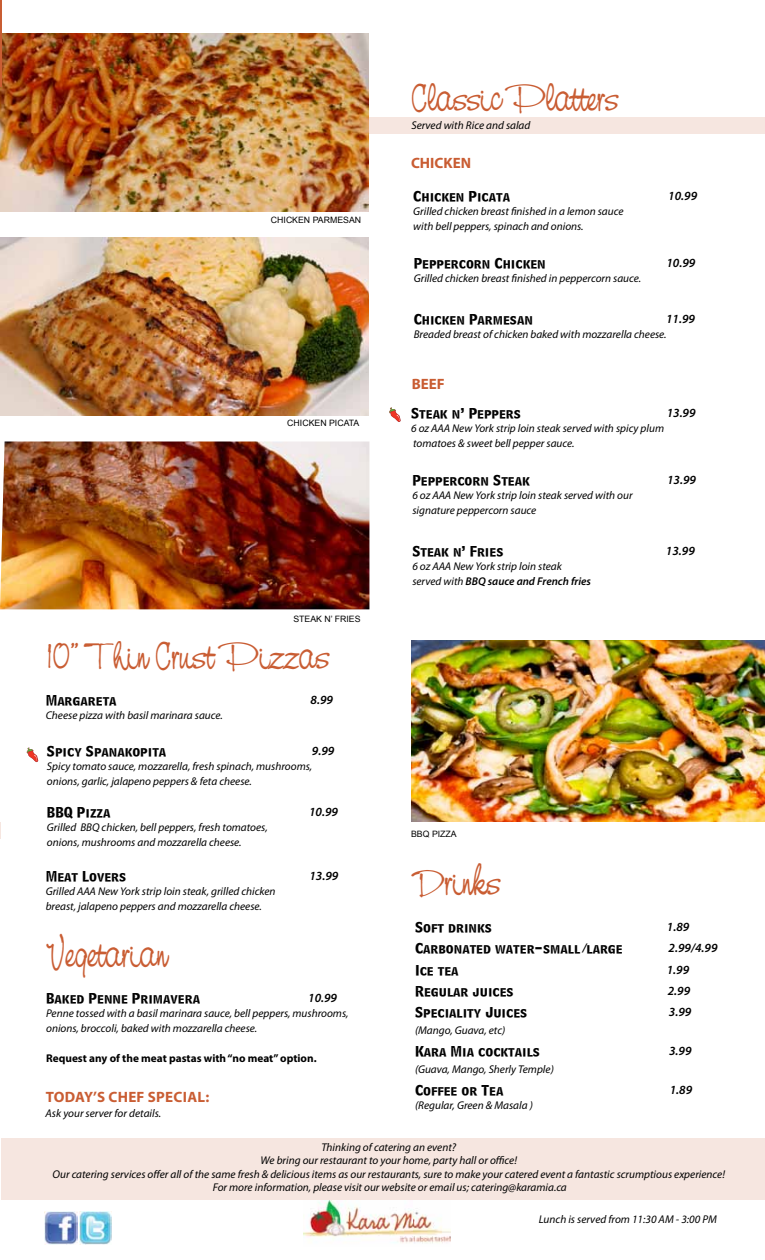
<style>
.page{position:relative;width:765px;height:1260px;background:#fff}
.page>*{position:absolute;margin:0;border:0;box-sizing:border-box;transform-origin:0 0}
.t1{font:37.5px "Nevison Cas D";color:#c95d33}
.t2{font:700 15px "Myriad Pro";letter-spacing:.02em;color:#c95d33}
.t3{font:12.5px "Bell Centennial BT Bold Listing";color:#000}
.t4{font:italic 600 12.5px "Myriad Pro";color:#000}
.t5{font:italic 11.25px/15px "Myriad Pro";color:#000}
.t6{font:700 11.25px "Myriad Pro";color:#000}
.t7{font:8.75px "Arial";color:#000}
.s1{font-weight:600}
.s2{font-family:"Myriad Pro";font-weight:600;font-style:italic}
</style>
<div class="page">
<img style="left:412px;top:641px;width:353px;height:180px">
<img style="left:0;top:237px;width:368px;height:179px">
<img style="left:0;top:34px;width:368px;height:177px">
<hr style="left:0;top:0;width:1px;height:86px;background:#c95d33">
<div style="left:1px;top:1138px;width:764px;height:61px;background:#f6e6e0"></div>
<svg style="left:0;top:822px;width:1px;height:17px"></svg>
<div style="left:361px;top:117px;width:404px;height:17px;background:#f6e6e0"></div>
<img style="left:303px;top:1200px;width:148px;height:43px">
<img style="left:0;top:442px;width:369px;height:167px">
<svg style="left:389px;top:407px;width:12px;height:15px"></svg>
<svg style="left:27px;top:748px;width:11px;height:14px"></svg>
<img style="left:45px;top:1212px;width:32px;height:32px">
<img style="left:79px;top:1212px;width:33px;height:32px">
<p class="t7" style="left:271px;top:214px;width:92px">CHICKEN PARMESAN</p>
<p class="t7" style="left:287px;top:417px;width:74px">CHICKEN PICATA</p>
<p class="t7" style="left:293px;top:613px;width:69px">STEAK N’ FRIES</p>
<h1 class="t1" style="left:47px;top:633px;width:284px">10” Thin Crust Pizzas</h1>
<p class="t3" style="left:46px;top:692px;width:72px">Margareta</p>
<p class="t4" style="left:311px;top:692px;width:24px">8.99</p>
<p class="t5" style="left:46px;top:708px;width:179px">Cheese pizza with basil marinara sauce.</p>
<p class="t3" style="left:47px;top:743px;width:121px">Spicy Spanakopita</p>
<p class="t4" style="left:312px;top:743px;width:24px">9.99</p>
<p class="t5" style="left:47px;top:759px;width:267px">Spicy tomato sauce, mozzarella, fresh spinach, mushrooms, onions, garlic, jalapeno peppers &amp; feta cheese.</p>
<p class="t3" style="left:47px;top:804px;width:65px">BBQ Pizza</p>
<p class="t4" style="left:309px;top:804px;width:30px">10.99</p>
<p class="t5" style="left:47px;top:820px;width:222px">Grilled BBQ chicken, bell peppers, fresh tomatoes, onions, mushrooms and mozzarella cheese.</p>
<p class="t3" style="left:46px;top:867px;width:82px">Meat Lovers</p>
<p class="t4" style="left:309px;top:868px;width:30px">13.99</p>
<p class="t5" style="left:46px;top:883px;width:231px">Grilled AAA New York strip loin steak, grilled chicken breast, jalapeno peppers and mozzarella cheese.</p>
<h1 class="t1" style="left:47px;top:931px;width:122px">Vegetarian</h1>
<p class="t3" style="left:46px;top:989px;width:155px">Baked Penne Primavera</p>
<p class="t4" style="left:308px;top:990px;width:30px">10.99</p>
<p class="t5" style="left:46px;top:1005px;width:304px">Penne tossed with a basil marinara sauce, bell peppers, mushrooms, onions, broccoli, baked with mozzarella cheese.</p>
<p class="t6" style="left:46px;top:1051px;width:272px">Request any of the meat pastas with “no meat” option.</p>
<h2 class="t2" style="left:46px;top:1087px;width:165px">Today’s Chef Special:</h2>
<p class="t5" style="left:46px;top:1106px;width:117px">Ask your server for details.</p>
<h1 class="t1" style="left:411px;top:75px;width:209px">Classic Platters</h1>
<p class="t5" style="left:411px;top:117px;width:121px">Served with Rice and salad</p>
<h2 class="t2" style="left:411px;top:153px;width:62px">CHICKEN</h2>
<p class="t3" style="left:413px;top:188px;width:98px">Chicken Picata</p>
<p class="t4" style="left:668px;top:188px;width:30px">10.99</p>
<p class="t5" style="left:413px;top:204px;width:212px">Grilled chicken breast finished in a lemon sauce with bell peppers, spinach and onions.</p>
<p class="t3" style="left:414px;top:255px;width:133px">Peppercorn Chicken</p>
<p class="t4" style="left:666px;top:255px;width:30px">10.99</p>
<p class="t5" style="left:414px;top:271px;width:229px">Grilled chicken breast finished in peppercorn sauce.</p>
<p class="t3" style="left:414px;top:310px;width:121px">Chicken Parmesan</p>
<p class="t4" style="left:666px;top:310px;width:30px">11.99</p>
<p class="t5" style="left:414px;top:326px;width:254px">Breaded breast of chicken baked with mozzarella cheese.</p>
<h2 class="t2" style="left:412px;top:374px;width:18px">BEEF</h2>
<p class="t3" style="left:411px;top:404px;width:111px">Steak n’ Peppers</p>
<p class="t4" style="left:667px;top:405px;width:30px">13.99</p>
<p class="t5" style="left:411px;top:420px;width:255px">6 oz AAA New York strip loin steak served with spicy plum tomatoes &amp; sweet bell pepper sauce.</p>
<p class="t3" style="left:412px;top:472px;width:119px">Peppercorn Steak</p>
<p class="t4" style="left:667px;top:472px;width:30px">13.99</p>
<p class="t5" style="left:412px;top:488px;width:222px">6 oz AAA New York strip loin steak served with our signature peppercorn sauce</p>
<p class="t3" style="left:412px;top:542px;width:93px">Steak n’ Fries</p>
<p class="t4" style="left:666px;top:543px;width:30px">13.99</p>
<p class="t5" style="left:412px;top:558px;width:180px">6 oz AAA New York strip loin steak served with <span class="s1">BBQ sauce and French fries</span></p>
<p class="t7" style="left:411px;top:829px;width:47px">BBQ PIZZA</p>
<h1 class="t1" style="left:414px;top:859px;width:88px">Drinks</h1>
<p class="t3" style="left:415px;top:919px;width:79px">Soft drinks</p>
<p class="t4" style="left:667px;top:919px;width:24px">1.89</p>
<p class="t3" style="left:415px;top:940px;width:209px">Carbonated water-small <span class="s2">/</span>large</p>
<p class="t4" style="left:669px;top:940px;width:50px">2.99/4.99</p>
<p class="t3" style="left:415px;top:961px;width:45px">Ice tea</p>
<p class="t4" style="left:667px;top:961px;width:24px">1.99</p>
<p class="t3" style="left:415px;top:982px;width:100px">Regular juices</p>
<p class="t4" style="left:668px;top:983px;width:24px">2.99</p>
<p class="t3" style="left:415px;top:1004px;width:114px">Speciality Juices</p>
<p class="t4" style="left:669px;top:1004px;width:24px">3.99</p>
<p class="t5" style="left:415px;top:1022px;width:92px">(Mango, Guava, etc)</p>
<p class="t3" style="left:415px;top:1043px;width:127px">Kara Mia cocktails</p>
<p class="t4" style="left:669px;top:1043px;width:24px">3.99</p>
<p class="t5" style="left:415px;top:1061px;width:140px">(Guava, Mango, Sherly Temple)</p>
<p class="t3" style="left:415px;top:1082px;width:90px">Coffee or Tea</p>
<p class="t4" style="left:670px;top:1082px;width:24px">1.89</p>
<p class="t5" style="left:415px;top:1098px;width:119px">(Regular, Green &amp; Masala )</p>
<p class="t5" style="left:53px;top:1140px;width:674px;line-height:13.5px;text-align:center">Thinking of catering an event?<br>We bring our restaurant to your home, party hall or office!<br>Our catering services offer all of the same fresh &amp; delicious items as our restaurants, sure to make your catered event a fantastic scrumptious experience!<br>For more information, please visit our website or email us; catering@karamia.ca</p>
<p class="t5" style="left:539px;top:1211px;width:180px">Lunch is served from 11:30 AM - 3:00 PM</p>
</div>
